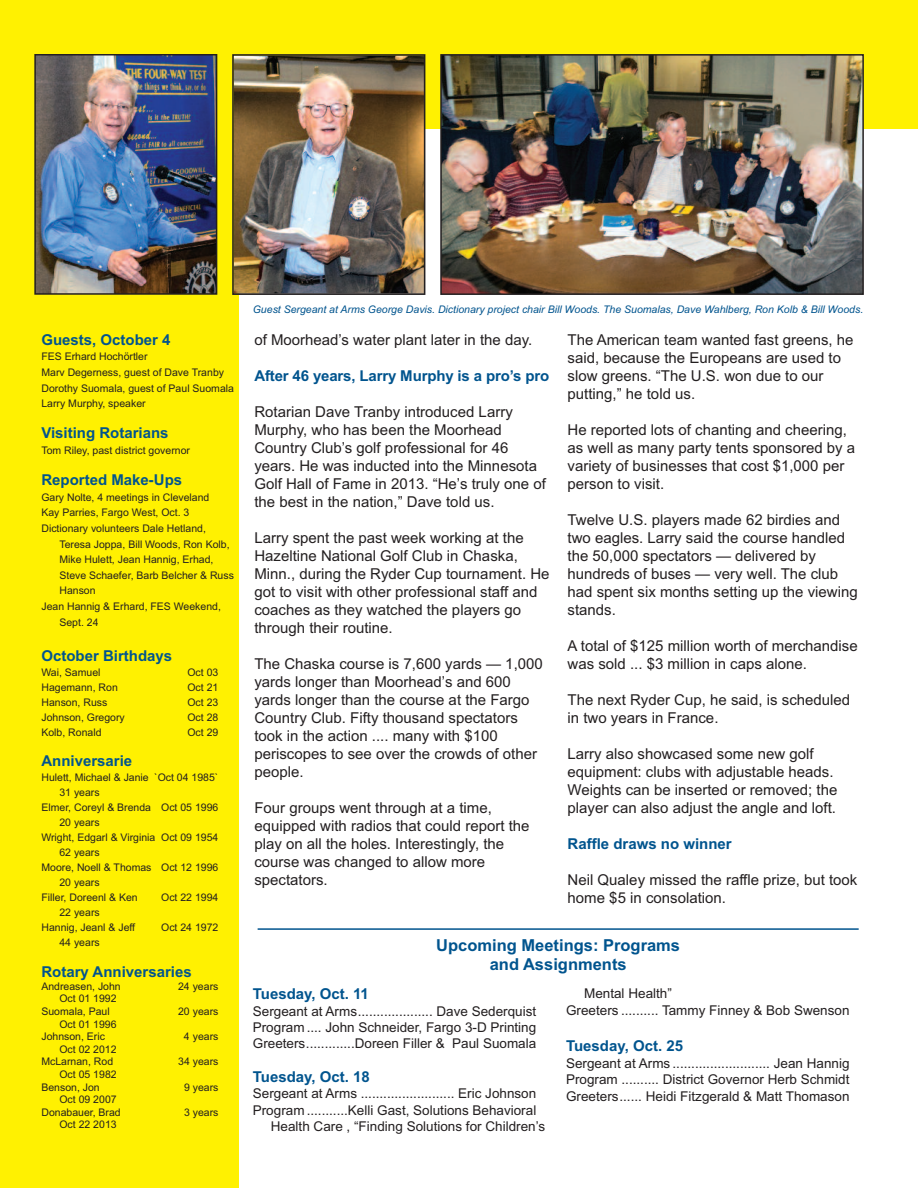
<style>
.page{position:relative;width:918px;height:1188px;background:#fff}
.page>*{position:absolute;margin:0;border:0;box-sizing:border-box;transform-origin:0 0}
.t1{font:700 16.5px/19.8px "Arial";color:#00548e;text-align:center}
.t2{font:15px/18px "Arial";color:#231f20}
.t3{font:700 15px "Arial";color:#00548e}
.t4{font:13.5px/16.2px "Arial";color:#231f20;text-align:justify}
.t5{font:10.5px/12.6px "Arial";color:#231f20}
.t6{font:italic 10.5px "Arial";color:#00548e}
</style>
<div class="page">
<div style="left:0;top:0;width:918px;height:128px;background:#fff101"></div>
<div style="left:0;top:96px;width:239px;height:1092px;background:#fff101"></div>
<img style="left:235px;top:57px;width:187px;height:235px">
<div style="left:232px;top:54px;width:193px;height:241px;border:2px solid #231f20"></div>
<img style="left:443px;top:57px;width:418px;height:235px">
<div style="left:440px;top:54px;width:424px;height:241px;border:2px solid #231f20"></div>
<img style="left:37px;top:57px;width:177px;height:235px">
<div style="left:34px;top:54px;width:183px;height:241px;border:2px solid #231f20"></div>
<hr style="left:258px;top:928px;width:601px;height:2px;background:#00548e">
<p class="t3" style="left:41px;top:331px;width:131px">Guests, October 4</p>
<p class="t5" style="left:41px;top:349px;width:194px;line-height:15.6px">FES Erhard Hochörtler<br>Marv Degerness, guest of Dave Tranby<br>Dorothy Suomala, guest of Paul Suomala<br>Larry Murphy, speaker</p>
<p class="t3" style="left:41px;top:424px;width:129px">Visiting Rotarians</p>
<p class="t5" style="left:41px;top:444px;width:150px">Tom Riley, past district governor</p>
<p class="t3" style="left:41px;top:471px;width:142px">Reported Make-Ups</p>
<p class="t5" style="left:41px;top:491px;width:170px">Gary Nolte, 4 meetings in Cleveland</p>
<p class="t5" style="left:41px;top:507px;width:150px">Kay Parries, Fargo West, Oct. 3</p>
<p class="t5" style="left:41px;top:522px;width:166px">Dictionary volunteers Dale Hetland,</p>
<p class="t5" style="left:59px;top:538px;width:172px">Teresa Joppa, Bill Woods, Ron Kolb,</p>
<p class="t5" style="left:59px;top:553px;width:156px">Mike Hulett, Jean Hannig, Erhad,</p>
<p class="t5" style="left:59px;top:569px;width:176px">Steve Schaefer, Barb Belcher &amp; Russ</p>
<p class="t5" style="left:59px;top:585px;width:38px">Hanson</p>
<p class="t5" style="left:41px;top:600px;width:181px">Jean Hannig &amp; Erhard, FES Weekend,</p>
<p class="t5" style="left:59px;top:616px;width:41px">Sept. 24</p>
<p class="t3" style="left:41px;top:647px;width:132px">October Birthdays</p>
<p class="t5" style="left:41px;top:666px;width:61px">Wai, Samuel</p>
<p class="t5" style="left:187px;top:666px;width:32px">Oct 03</p>
<p class="t5" style="left:41px;top:681px;width:78px">Hagemann, Ron</p>
<p class="t5" style="left:187px;top:681px;width:32px">Oct 21</p>
<p class="t5" style="left:41px;top:696px;width:67px">Hanson, Russ</p>
<p class="t5" style="left:187px;top:696px;width:32px">Oct 23</p>
<p class="t5" style="left:41px;top:711px;width:85px">Johnson, Gregory</p>
<p class="t5" style="left:187px;top:711px;width:32px">Oct 28</p>
<p class="t5" style="left:41px;top:726px;width:62px">Kolb, Ronald</p>
<p class="t5" style="left:187px;top:726px;width:32px">Oct 29</p>
<p class="t3" style="left:41px;top:752px;width:92px">Anniversarie</p>
<p class="t5" style="left:41px;top:771px;width:179px">Hulett, Michael &amp; Janie `Oct 04 1985`</p>
<p class="t5" style="left:59px;top:786px;width:42px">31 years</p>
<p class="t5" style="left:41px;top:801px;width:178px">Elmer, Coreyl &amp; Brenda Oct 05 1996</p>
<p class="t5" style="left:59px;top:816px;width:42px">20 years</p>
<p class="t5" style="left:41px;top:831px;width:179px">Wright, Edgarl &amp; Virginia Oct 09 1954</p>
<p class="t5" style="left:59px;top:846px;width:42px">62 years</p>
<p class="t5" style="left:41px;top:861px;width:179px">Moore, Noell &amp; Thomas Oct 12 1996</p>
<p class="t5" style="left:59px;top:876px;width:42px">20 years</p>
<p class="t5" style="left:41px;top:891px;width:98px">Filler, Doreenl &amp; Ken</p>
<p class="t5" style="left:161px;top:891px;width:59px">Oct 22 1994</p>
<p class="t5" style="left:41px;top:905px;width:95px;line-height:15px;text-indent:18px">22 years<br>Hannig, Jeanl &amp; Jeff</p>
<p class="t5" style="left:161px;top:921px;width:59px">Oct 24 1972</p>
<p class="t5" style="left:59px;top:936px;width:42px">44 years</p>
<p class="t3" style="left:41px;top:963px;width:152px">Rotary Anniversaries</p>
<p class="t5" style="left:41px;top:980px;width:81px">Andreasen, John</p>
<p class="t5" style="left:178px;top:980px;width:42px">24 years</p>
<p class="t5" style="left:41px;top:993px;width:77px;text-indent:18px">Oct 01 1992<br>Suomala, Paul</p>
<p class="t5" style="left:178px;top:1005px;width:42px">20 years</p>
<p class="t5" style="left:41px;top:1018px;width:77px;text-indent:18px">Oct 01 1996<br>Johnson, Eric</p>
<p class="t5" style="left:41px;top:1043px;width:77px;text-indent:18px">Oct 02 2012<br>McLarnan, Rod</p>
<p class="t5" style="left:41px;top:1068px;width:77px;text-indent:18px">Oct 05 1982<br>Benson, Jon</p>
<p class="t5" style="left:41px;top:1093px;width:81px;text-indent:18px">Oct 09 2007<br>Donabauer, Brad</p>
<p class="t5" style="left:59px;top:1119px;width:59px">Oct 22 2013</p>
<p class="t5" style="left:184px;top:1030px;width:36px">4 years</p>
<p class="t5" style="left:178px;top:1056px;width:42px">34 years</p>
<p class="t5" style="left:184px;top:1081px;width:36px">9 years</p>
<p class="t5" style="left:184px;top:1106px;width:36px">3 years</p>
<p class="t6" style="left:253px;top:303px;width:612px">Guest Sergeant at Arms George Davis. Dictionary project chair Bill Woods. The Suomalas, Dave Wahlberg, Ron Kolb &amp; Bill Woods.</p>
<p class="t2" style="left:254px;top:331px;width:279px">of Moorhead’s water plant later in the day.</p>
<p class="t3" style="left:254px;top:367px;width:296px">After 46 years, Larry Murphy is a pro’s pro</p>
<p class="t2" style="left:254px;top:403px;width:293px">Rotarian Dave Tranby introduced Larry Murphy, who has been the Moorhead Country Club’s golf professional for 46 years. He was inducted into the Minnesota Golf Hall of Fame in 2013. “He’s truly one of the best in the nation,” Dave told us.</p>
<p class="t2" style="left:254px;top:529px;width:297px">Larry spent the past week working at the Hazeltine National Golf Club in Chaska, Minn., during the Ryder Cup tournament. He got to visit with other professional staff and coaches as they watched the players go through their routine.</p>
<p class="t2" style="left:254px;top:655px;width:290px">The Chaska course is 7,600 yards — 1,000 yards longer than Moorhead’s and 600 yards longer than the course at the Fargo Country Club. Fifty thousand spectators took in the action .... many with $100 periscopes to see over the crowds of other people.</p>
<p class="t2" style="left:254px;top:799px;width:277px">Four groups went through at a time, equipped with radios that could report the play on all the holes. Interestingly, the course was changed to allow more spectators.</p>
<p class="t2" style="left:568px;top:331px;width:287px">The American team wanted fast greens, he said, because the Europeans are used to slow greens. “The U.S. won due to our putting,” he told us.</p>
<p class="t2" style="left:568px;top:421px;width:289px">He reported lots of chanting and cheering, as well as many party tents sponsored by a variety of businesses that cost $1,000 per person to visit.</p>
<p class="t2" style="left:568px;top:511px;width:292px">Twelve U.S. players made 62 birdies and two eagles. Larry said the course handled the 50,000 spectators — delivered by hundreds of buses — very well. The club had spent six months setting up the viewing stands.</p>
<p class="t2" style="left:568px;top:637px;width:292px">A total of $125 million worth of merchandise was sold ... $3 million in caps alone.</p>
<p class="t2" style="left:568px;top:691px;width:284px">The next Ryder Cup, he said, is scheduled in two years in France.</p>
<p class="t2" style="left:568px;top:745px;width:271px">Larry also showcased some new golf equipment: clubs with adjustable heads.<br>Weights can be inserted or removed; the player can also adjust the angle and loft.</p>
<p class="t3" style="left:568px;top:835px;width:166px">Raffle draws no winner</p>
<p class="t2" style="left:568px;top:871px;width:291px">Neil Qualey missed the raffle prize, but took home $5 in consolation.</p>
<p class="t1" style="left:436px;top:935px;width:245px">Upcoming Meetings: Programs and Assignments</p>
<p class="t3" style="left:253px;top:985px;width:118px">Tuesday, Oct. 11</p>
<p class="t4" style="left:253px;top:1003px;width:285px">Sergeant at Arms.................... Dave Sederquist Program .... John Schneider, Fargo 3-D Printing Greeters.............Doreen Filler &amp; Paul Suomala</p>
<p class="t3" style="left:253px;top:1068px;width:118px">Tuesday, Oct. 18</p>
<p class="t4" style="left:253px;top:1086px;width:285px">Sergeant at Arms ......................... Eric Johnson</p>
<p class="t4" style="left:253px;top:1102px;width:285px">Program ...........Kelli Gast, Solutions Behavioral</p>
<p class="t4" style="left:271px;top:1118px;width:276px">Health Care , “Finding Solutions for Children’s</p>
<p class="t4" style="left:566px;top:984px;width:285px;line-height:17.2px;text-indent:18px">Mental Health”<br>Greeters .......... Tammy Finney &amp; Bob Swenson</p>
<p class="t3" style="left:566px;top:1037px;width:118px">Tuesday, Oct. 25</p>
<p class="t4" style="left:566px;top:1055px;width:285px;line-height:16.8px">Sergeant at Arms .......................... Jean Hannig Program .......... District Governor Herb Schmidt Greeters...... Heidi Fitzgerald &amp; Matt Thomason</p>
</div>
